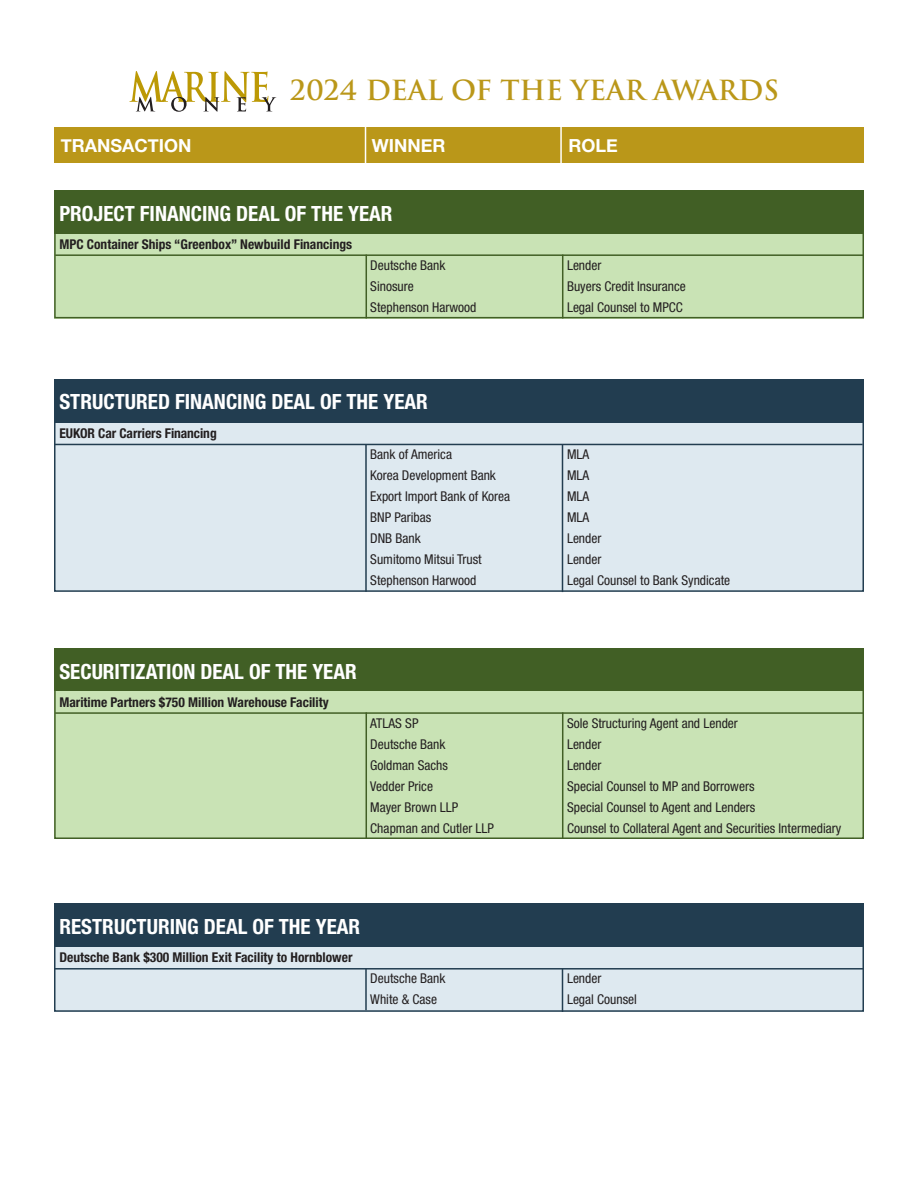
<style>
.page{position:relative;width:918px;height:1188px;background:#fff}
.page>*{position:absolute;margin:0;border:0;box-sizing:border-box;transform-origin:0 0}
.t1{font:700 27px "Trajan";color:#ba9719}
.t2{font:700 condensed 21px "Helvetica Neue";color:#fff}
.t3{font:700 18px "Helvetica Neue";color:#fff}
.t4{font:condensed 13.5px "Helvetica Neue";color:#231f20}
.t5{font:700 condensed 13.5px "Helvetica Neue";color:#231f20}
</style>
<div class="page">
<div style="left:54px;top:127px;width:810px;height:36px;background:#ba9719"></div>
<hr style="left:365px;top:127px;width:1px;height:38px;background:#fff">
<hr style="left:560px;top:126px;width:2px;height:38px;background:#fff">
<svg style="left:129px;top:71px;width:147px;height:41px"></svg>
<div style="left:54px;top:649px;width:810px;height:43px;background:#415f25"></div>
<div style="left:54px;top:692px;width:810px;height:147px;background:#c9e3b5"></div>
<div style="left:54px;top:683px;width:810px;height:156px;border:2px solid #415f25"></div>
<hr style="left:366px;top:712px;width:1px;height:127px;background:#415f25">
<hr style="left:562px;top:712px;width:1px;height:127px;background:#415f25">
<hr style="left:55px;top:712px;width:809px;height:2px;background:#415f25">
<div style="left:54px;top:423px;width:810px;height:168px;background:#dee9f0"></div>
<div style="left:54px;top:395px;width:810px;height:197px;border:2px solid #223d50"></div>
<div style="left:54px;top:379px;width:810px;height:44px;background:#223d50"></div>
<hr style="left:365px;top:444px;width:2px;height:148px;background:#223d50">
<hr style="left:562px;top:444px;width:1px;height:148px;background:#223d50">
<hr style="left:54px;top:444px;width:809px;height:1px;background:#223d50">
<div style="left:54px;top:947px;width:810px;height:65px;background:#dee9f0"></div>
<div style="left:54px;top:919px;width:810px;height:93px;border:2px solid #223d50"></div>
<div style="left:54px;top:904px;width:810px;height:43px;background:#223d50"></div>
<hr style="left:365px;top:969px;width:2px;height:41px;background:#223d50">
<hr style="left:562px;top:969px;width:1px;height:43px;background:#223d50">
<hr style="left:54px;top:968px;width:810px;height:2px;background:#223d50">
<div style="left:54px;top:191px;width:810px;height:43px;background:#415f25"></div>
<div style="left:54px;top:234px;width:810px;height:84px;background:#c9e3b5"></div>
<div style="left:54px;top:225px;width:810px;height:93px;border:2px solid #415f25"></div>
<hr style="left:366px;top:255px;width:1px;height:63px;background:#415f25">
<hr style="left:562px;top:255px;width:1px;height:63px;background:#415f25">
<hr style="left:55px;top:254px;width:809px;height:2px;background:#415f25">
<h1 class="t1" style="left:291px;top:74px;width:490px">2024 DEAL OF THE YEAR AWARDS</h1>
<h3 class="t3" style="left:61px;top:134px;width:132px">TRANSACTION</h3>
<h3 class="t3" style="left:372px;top:134px;width:75px">WINNER</h3>
<h3 class="t3" style="left:568px;top:134px;width:51px">ROLE</h3>
<h2 class="t2" style="left:59px;top:206px;width:335px">PROJECT FINANCING DEAL OF THE YEAR</h2>
<p class="t5" style="left:59px;top:240px;width:294px">MPC Container Ships “Greenbox” Newbuild Financings</p>
<p class="t4" style="left:370px;top:261px;width:77px">Deutsche Bank</p>
<p class="t4" style="left:567px;top:261px;width:36px">Lender</p>
<p class="t4" style="left:370px;top:282px;width:45px">Sinosure</p>
<p class="t4" style="left:567px;top:282px;width:120px">Buyers Credit Insurance</p>
<p class="t4" style="left:370px;top:303px;width:108px">Stephenson Harwood</p>
<p class="t4" style="left:567px;top:303px;width:117px">Legal Counsel to MPCC</p>
<h2 class="t2" style="left:59px;top:394px;width:370px">STRUCTURED FINANCING DEAL OF THE YEAR</h2>
<p class="t5" style="left:59px;top:428px;width:159px">EUKOR Car Carriers Financing</p>
<p class="t4" style="left:370px;top:449px;width:83px">Bank of America</p>
<p class="t4" style="left:567px;top:449px;width:24px">MLA</p>
<p class="t4" style="left:370px;top:470px;width:127px">Korea Development Bank</p>
<p class="t4" style="left:567px;top:470px;width:24px">MLA</p>
<p class="t4" style="left:370px;top:491px;width:141px">Export Import Bank of Korea</p>
<p class="t4" style="left:567px;top:491px;width:24px">MLA</p>
<p class="t4" style="left:370px;top:512px;width:62px">BNP Paribas</p>
<p class="t4" style="left:567px;top:512px;width:24px">MLA</p>
<p class="t4" style="left:370px;top:533px;width:52px">DNB Bank</p>
<p class="t4" style="left:567px;top:533px;width:36px">Lender</p>
<p class="t4" style="left:370px;top:554px;width:113px">Sumitomo Mitsui Trust</p>
<p class="t4" style="left:567px;top:554px;width:36px">Lender</p>
<p class="t4" style="left:370px;top:575px;width:108px">Stephenson Harwood</p>
<p class="t4" style="left:567px;top:575px;width:165px">Legal Counsel to Bank Syndicate</p>
<h2 class="t2" style="left:59px;top:664px;width:299px">SECURITIZATION DEAL OF THE YEAR</h2>
<p class="t5" style="left:59px;top:697px;width:271px">Maritime Partners $750 Million Warehouse Facility</p>
<p class="t4" style="left:370px;top:718px;width:50px">ATLAS SP</p>
<p class="t4" style="left:567px;top:718px;width:172px">Sole Structuring Agent and Lender</p>
<p class="t4" style="left:370px;top:739px;width:77px">Deutsche Bank</p>
<p class="t4" style="left:567px;top:739px;width:36px">Lender</p>
<p class="t4" style="left:370px;top:760px;width:79px">Goldman Sachs</p>
<p class="t4" style="left:567px;top:760px;width:36px">Lender</p>
<p class="t4" style="left:370px;top:781px;width:64px">Vedder Price</p>
<p class="t4" style="left:567px;top:781px;width:189px">Special Counsel to MP and Borrowers</p>
<p class="t4" style="left:370px;top:802px;width:90px">Mayer Brown LLP</p>
<p class="t4" style="left:567px;top:802px;width:190px">Special Counsel to Agent and Lenders</p>
<p class="t4" style="left:370px;top:823px;width:125px">Chapman and Cutler LLP</p>
<p class="t4" style="left:567px;top:823px;width:276px">Counsel to Collateral Agent and Securities Intermediary</p>
<h2 class="t2" style="left:59px;top:919px;width:302px">RESTRUCTURING DEAL OF THE YEAR</h2>
<p class="t5" style="left:59px;top:953px;width:295px">Deutsche Bank $300 Million Exit Facility to Hornblower</p>
<p class="t4" style="left:370px;top:974px;width:77px">Deutsche Bank</p>
<p class="t4" style="left:567px;top:974px;width:36px">Lender</p>
<p class="t4" style="left:370px;top:995px;width:68px">White &amp; Case</p>
<p class="t4" style="left:567px;top:995px;width:71px">Legal Counsel</p>
</div>
